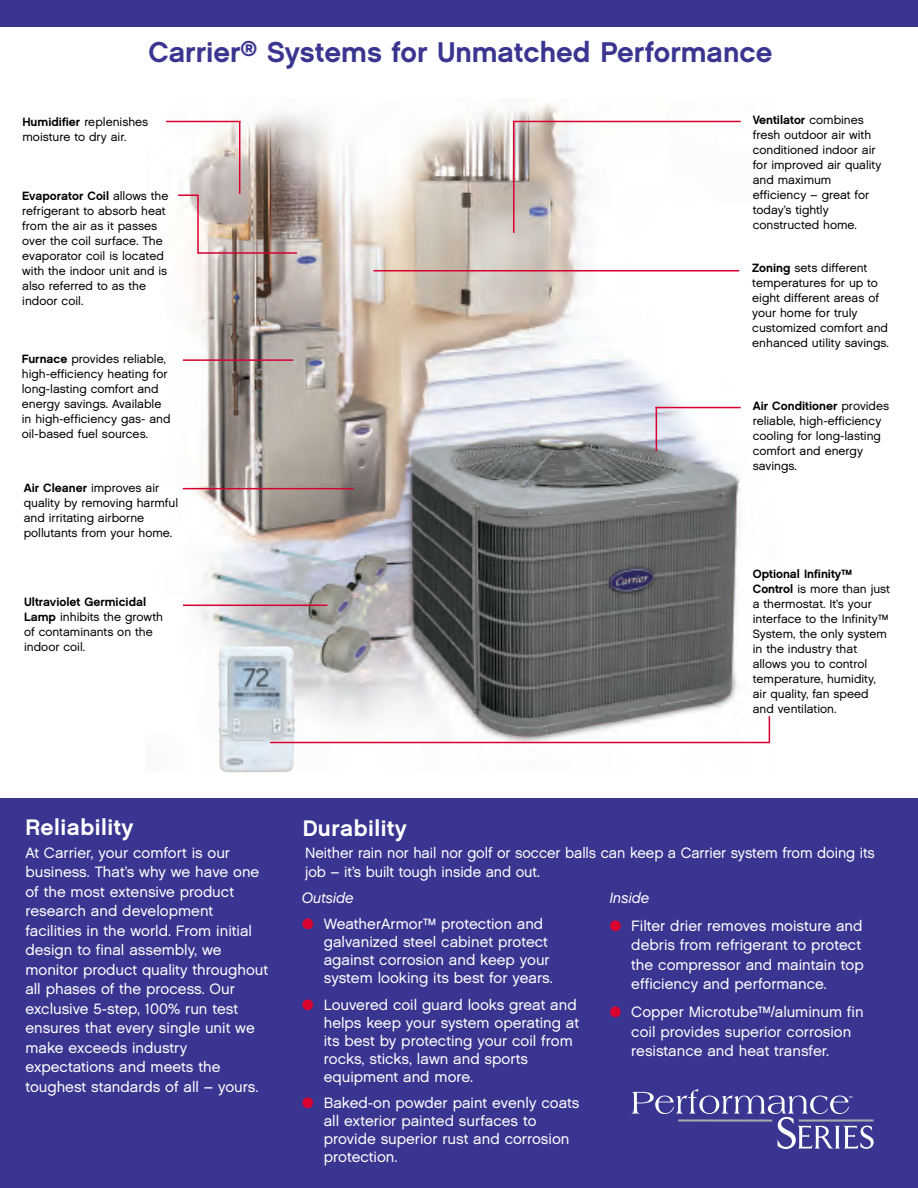
<style>
.page{position:relative;width:918px;height:1188px;background:#fff}
.page>*{position:absolute;margin:0;border:0;box-sizing:border-box;transform-origin:0 0}
.t1{font:28.5px "Chalet New York Nineteen Sixty";color:#3a3590}
.t2{font:22.5px "Chalet New York Nineteen Sixty";letter-spacing:.025em;color:#fff}
.t3{font:15px/19.5px "Chalet London Nineteen Sixty";color:#fff}
.t4{font:15px "Chalet Oblique London";letter-spacing:-.005em;color:#fff}
.t5{font:12px/15px "Chalet London Nineteen Sixty";color:#000}
.t6{font:12px "Chalet New York Nineteen Sixty";color:#000}
.t7{font:500 expanded 2.7px "Helvetica Neue";color:#fff;scale:.75 1}
.s1{font-family:"Chalet New York Nineteen Sixty"}
.s2{font-family:"Chalet London Nineteen Sixty"}
.s3{color:#d9012e}
</style>
<div class="page">
<img style="left:166px;top:99px;width:605px;height:645px">
<div style="left:0;top:0;width:918px;height:27px;background:#3a3590"></div>
<div style="left:0;top:1161px;width:918px;height:27px;background:#3a3590"></div>
<div style="left:0;top:798px;width:918px;height:364px;background:#3a3590"></div>
<hr style="left:183px;top:359px;width:110px;height:2px;background:#d9012e">
<hr style="left:183px;top:488px;width:171px;height:1px;background:#d9012e">
<hr style="left:183px;top:605px;width:144px;height:1px;background:#d9012e">
<hr style="left:655px;top:407px;width:86px;height:1px;background:#d9012e">
<hr style="left:373px;top:270px;width:366px;height:2px;background:#d9012e">
<hr style="left:513px;top:121px;width:2px;height:112px;background:#d9012e">
<hr style="left:513px;top:121px;width:228px;height:1px;background:#d9012e">
<hr style="left:239px;top:121px;width:1px;height:73px;background:#d9012e">
<hr style="left:166px;top:121px;width:75px;height:1px;background:#d9012e">
<hr style="left:198px;top:252px;width:99px;height:2px;background:#d9012e">
<hr style="left:656px;top:407px;width:1px;height:44px;background:#d9012e">
<svg style="left:769px;top:716px;width:1px;height:26px"></svg>
<div style="left:23px;top:595px;width:160px;height:132px;background:#fff"></div>
<img style="left:218px;top:646px;width:77px;height:126px">
<hr style="left:270px;top:742px;width:500px;height:1px;background:#d9012e">
<hr style="left:197px;top:196px;width:2px;height:58px;background:#d9012e">
<hr style="left:178px;top:194px;width:21px;height:2px;background:#d9012e">
<svg style="left:632px;top:1089px;width:242px;height:60px"></svg>
<hr style="left:799px;top:1119px;width:74px;height:3px;background:#a8a9ad">
<h1 class="t1" style="left:149px;top:35px;width:625px">Carrier<sup>®</sup> Systems for Unmatched Performance</h1>
<p class="t5" style="left:22px;top:115px;width:127px"><span class="s1">Humidifier</span> replenishes moisture to dry air.</p>
<p class="t6" style="left:22px;top:189px;width:148px">Evaporator Coil <span class="s2">allows the</span></p>
<p class="t5" style="left:22px;top:203px;width:147px">refrigerant to absorb heat from the air as it passes over the coil surface. The evaporator coil is located with the indoor unit and is also referred to as the indoor coil.</p>
<p class="t5" style="left:22px;top:352px;width:150px"><span class="s1">Furnace</span> provides reliable, high-efficiency heating for long-lasting comfort and energy savings. Available in high-efficiency gas- and oil-based fuel sources.</p>
<p class="t5" style="left:24px;top:481px;width:156px"><span class="s1">Air Cleaner</span> improves air quality by removing harmful and irritating airborne pollutants from your home.</p>
<p class="t6" style="left:24px;top:595px;width:124px">Ultraviolet Germicidal</p>
<p class="t5" style="left:24px;top:609px;width:140px"><span class="s1">Lamp</span> inhibits the growth of contaminants on the indoor coil.</p>
<p class="t6" style="left:753px;top:113px;width:113px">Ventilator <span class="s2">combines</span></p>
<p class="t5" style="left:753px;top:128px;width:130px">fresh outdoor air with conditioned indoor air for improved air quality and maximum efficiency – great for today’s tightly constructed home.</p>
<p class="t5" style="left:752px;top:260px;width:138px"><span class="s1">Zoning</span> sets different temperatures for up to eight different areas of your home for truly customized comfort and enhanced utility savings.</p>
<p class="t6" style="left:753px;top:399px;width:138px">Air Conditioner <span class="s2">provides</span></p>
<p class="t5" style="left:753px;top:414px;width:130px">reliable, high-efficiency cooling for long-lasting comfort and energy savings.</p>
<p class="t6" style="left:753px;top:566px;width:101px">Optional Infinity™</p>
<p class="t5" style="left:753px;top:581px;width:139px"><span class="s1">Control</span> is more than just a thermostat. It’s your interface to the Infinity™<br>System, the only system in the industry that allows you to control temperature, humidity, air quality, fan speed and ventilation.</p>
<h2 class="t2" style="left:25px;top:815px;width:110px">Reliability</h2>
<p class="t3" style="left:25px;top:843px;width:244px">At Carrier, your comfort is our business. That’s why we have one of the most extensive product research and development facilities in the world. From initial design to final assembly, we monitor product quality throughout all phases of the process. Our exclusive 5-step, 100% run test ensures that every single unit we make exceeds industry expectations and meets the toughest standards of all – yours.</p>
<h2 class="t2" style="left:303px;top:815px;width:106px">Durability</h2>
<p class="t3" style="left:305px;top:843px;width:571px">Neither rain nor hail nor golf or soccer balls can keep a Carrier system from doing its job – it’s built tough inside and out.</p>
<p class="t4" style="left:302px;top:889px;width:53px">Outside</p>
<p class="t3" style="left:324px;top:915px;width:230px;line-height:18px;text-indent:-22px"><span class="s3">●</span> WeatherArmor™ protection and galvanized steel cabinet protect against corrosion and keep your system looking its best for years.</p>
<p class="t3" style="left:324px;top:996px;width:257px;line-height:18px;text-indent:-22px"><span class="s3">●</span> Louvered coil guard looks great and helps keep your system operating at its best by protecting your coil from rocks, sticks, lawn and sports equipment and more.</p>
<p class="t3" style="left:324px;top:1094px;width:257px;line-height:18px;text-indent:-22px"><span class="s3">●</span> Baked-on powder paint evenly coats all exterior painted surfaces to provide superior rust and corrosion protection.</p>
<p class="t4" style="left:610px;top:889px;width:41px">Inside</p>
<p class="t3" style="left:631px;top:916px;width:234px;text-indent:-22px"><span class="s3">●</span> Filter drier removes moisture and debris from refrigerant to protect the compressor and maintain top efficiency and performance.</p>
<p class="t3" style="left:631px;top:1002px;width:234px;text-indent:-22px"><span class="s3">●</span> Copper Microtube™/aluminum fin coil provides superior corrosion resistance and heat transfer.</p>
<p class="t7" style="left:849px;top:1096px;width:6px">TM</p>
</div>
